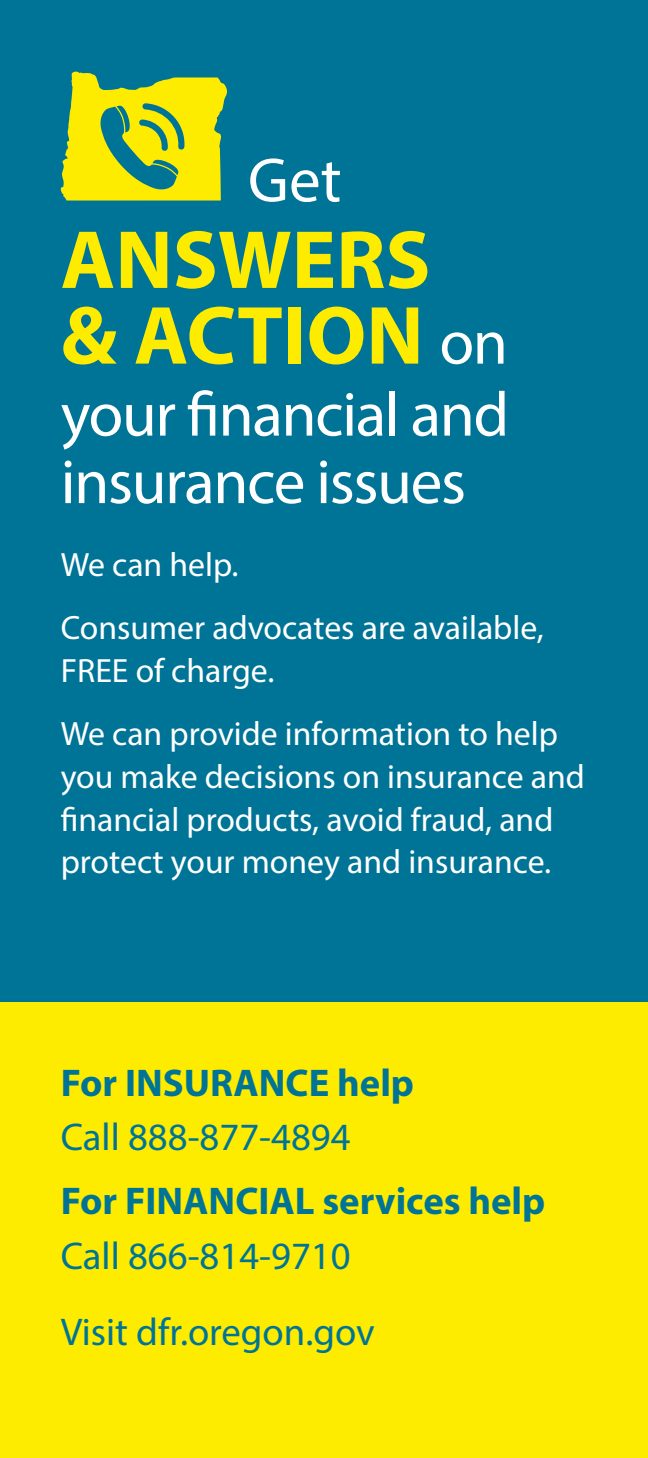
<style>
.page{position:relative;width:648px;height:1458px;background:#fff}
.page>*{position:absolute;margin:0;border:0;box-sizing:border-box;transform-origin:0 0}
.t1{font:700 83.25px/75.6px "Myriad Pro";color:#fdeb00}
.t2{font:63px/67.5px "Myriad Pro";letter-spacing:-.02em;color:#fff}
.t3{font:38.7px/76.5px "Myriad Pro";color:#007496}
.t4{font:700 38.7px "Myriad Pro";color:#007496}
.t5{font:33.75px/63px "Myriad Pro";color:#fff}
.s1{font-weight:400;font-size:63px;color:#fff}
</style>
<div class="page">
<div style="left:0;top:1001px;width:648px;height:457px;background:#fdeb00"></div>
<div style="left:0;top:0;width:648px;height:1001px;background:#007496"></div>
<svg style="left:60px;top:72px;width:167px;height:129px"></svg>
<h2 class="t2" style="left:248px;top:146px;width:95px">Get</h2>
<h1 class="t1" style="left:61px;top:219px;width:449px">ANSWERS<br>&amp; ACTION <span class="s1">on</span></h1>
<h2 class="t2" style="left:61px;top:380px;width:450px">your financial and insurance issues</h2>
<p class="t5" style="left:61px;top:533px;width:485px">We can help.<br>Consumer advocates are available,</p>
<p class="t5" style="left:61px;top:639px;width:499px">FREE of charge.<br>We can provide information to help</p>
<p class="t5" style="left:61px;top:755px;width:526px;line-height:42.8px">you make decisions on insurance and financial products, avoid fraud, and protect your money and insurance.</p>
<p class="t4" style="left:61px;top:1057px;width:355px">For INSURANCE help</p>
<p class="t3" style="left:61px;top:1098px;width:291px">Call 888-877-4894</p>
<p class="t4" style="left:61px;top:1176px;width:486px">For FINANCIAL services help</p>
<p class="t3" style="left:61px;top:1217px;width:315px">Call 866-814-9710<br>Visit dfr.oregon.gov</p>
</div>
